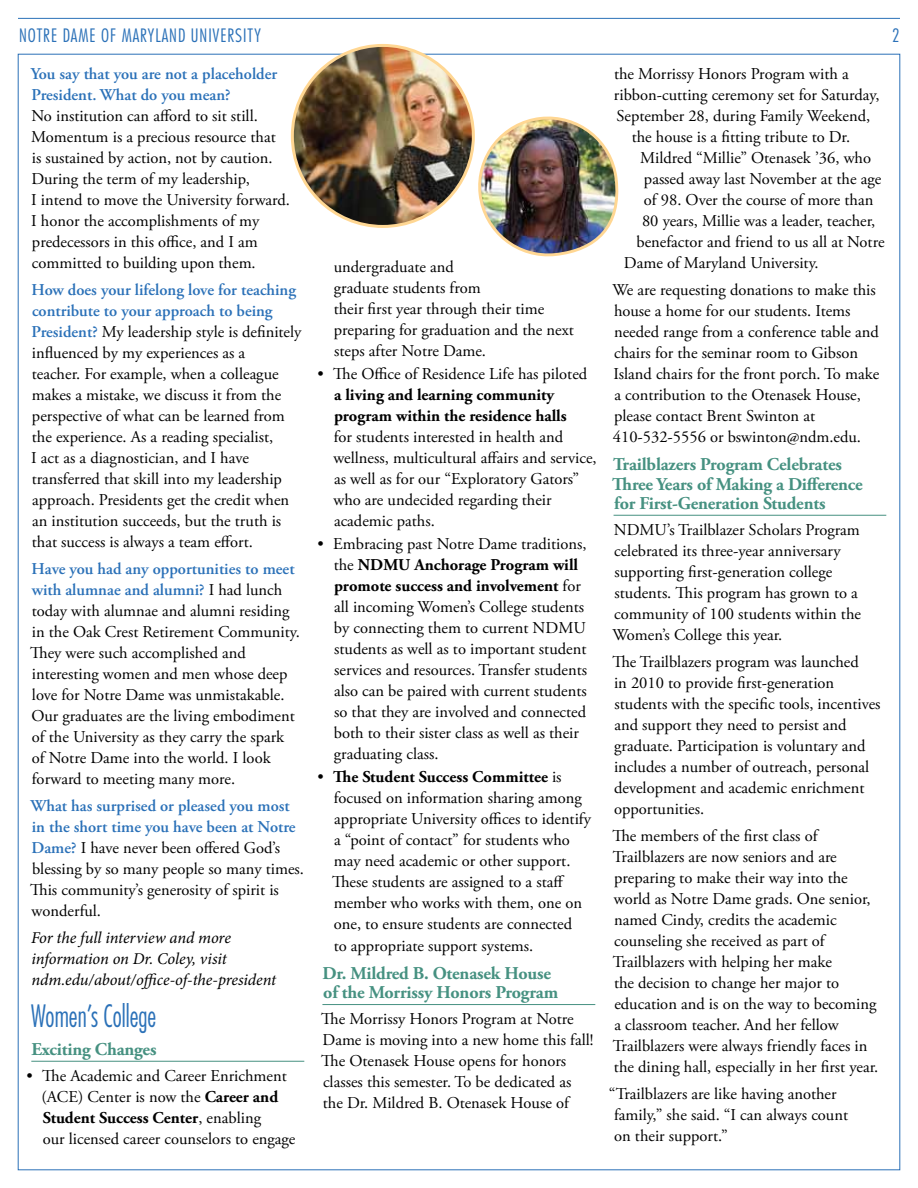
<style>
.page{position:relative;width:918px;height:1188px;background:#fff}
.page>*{position:absolute;margin:0;border:0;box-sizing:border-box;transform-origin:0 0}
.t1{font:300 condensed 30px "Futura Std";color:#2b71b8;scale:.85 1}
.t2{font:700 18px/19.5px "Adobe Garamond Pro";letter-spacing:-.01em;color:#469181}
.t3{font:300 condensed 18px "Futura Std";letter-spacing:.05em;color:#2b71b8}
.t4{font:16.5px/21px "Adobe Garamond Pro";color:#000}
.t5{font:italic 16.5px/21px "Minion Pro";letter-spacing:-.01em;color:#000}
.t6{font:700 16.5px/21px "Adobe Garamond Pro";color:#000}
.t7{font:600 16.5px/21px "Adobe Garamond Pro";color:#2b71b8}
.s1{font-weight:600;color:#2b71b8}
.s2{font-weight:700}
</style>
<div class="page">
<hr style="left:31px;top:1061px;width:273px;height:1px;background:#469181">
<hr style="left:322px;top:1004px;width:273px;height:1px;background:#469181">
<hr style="left:614px;top:515px;width:272px;height:1px;background:#469181">
<hr style="left:18px;top:18px;width:882px;height:1px;background:#2b71b8">
<img style="left:478px;top:116px;width:141px;height:141px">
<img style="left:292px;top:45px;width:181px;height:181px;border-radius:91px">
<p class="t3" style="left:19px;top:25px;width:17px">NOTRE</p>
<p class="t3" style="left:63px;top:25px;width:159px">DAME OF MARYLAND UNIVERS</p>
<p class="t3" style="left:243px;top:25px;width:12px">ITY</p>
<p class="t7" style="left:31px;top:63px;width:248px">You say that you are not a placeholder<br>President. What do you mean?</p>
<p class="t4" style="left:31px;top:105px;width:260px">No institution can afford to sit still.<br>Momentum is a precious resource that<br>is sustained by action, not by caution.<br>During the term of my leadership,<br>I intend to move the University forward.<br>I honor the accomplishments of my predecessors in this office, and I am committed to building upon them.</p>
<p class="t4" style="left:31px;top:279px;width:272px"><span class="s1">How does your lifelong love for teaching contribute to your approach to being President?</span> My leadership style is definitely influenced by my experiences as a<br>teacher. For example, when a colleague makes a mistake, we discuss it from the perspective of what can be learned from the experience. As a reading specialist,<br>I act as a diagnostician, and I have transferred that skill into my leadership approach. Presidents get the credit when an institution succeeds, but the truth is that success is always a team effort.</p>
<p class="t4" style="left:30px;top:559px;width:271px"><span class="s1">Have you had any opportunities to meet with alumnae and alumni?</span> I had lunch today with alumnae and alumni residing in the Oak Crest Retirement Community.<br>They were such accomplished and interesting women and men whose deep love for Notre Dame was unmistakable.<br>Our graduates are the living embodiment of the University as they carry the spark<br>of Notre Dame into the world. I look forward to meeting many more.</p>
<p class="t4" style="left:30px;top:796px;width:275px"><span class="s1">What has surprised or pleased you most in the short time you have been at Notre Dame?</span> I have never been offered God’s blessing by so many people so many times.<br>This community’s generosity of spirit is wonderful.</p>
<p class="t5" style="left:31px;top:927px;width:247px">For the full interview and more information on Dr. Coley, visit ndm.edu/about/office-of-the-president</p>
<h1 class="t1" style="left:31px;top:998px;width:149px">WOMEN’S COLLEGE</h1>
<p class="t2" style="left:31px;top:1040px;width:126px">Exciting Changes</p>
<p class="t4" style="left:42px;top:1065px;width:255px;text-indent:-15px">• The Academic and Career Enrichment (ACE) Center is now the <span class="s2">Career and Student Success Center</span>, enabling<br>our licensed career counselors to engage</p>
<p class="t4" style="left:334px;top:257px;width:242px">undergraduate and<br>graduate students from<br>their first year through their time preparing for graduation and the next steps after Notre Dame.</p>
<p class="t4" style="left:318px;top:364px;width:271px">• The Office of Residence Life has piloted</p>
<p class="t6" style="left:334px;top:385px;width:234px">a living and learning community program within the residence halls</p>
<p class="t4" style="left:333px;top:427px;width:265px">for students interested in health and wellness, multicultural affairs and service, as well as for our “Exploratory Gators” who are undecided regarding their academic paths.</p>
<p class="t4" style="left:334px;top:534px;width:255px;text-indent:-16px">• Embracing past Notre Dame traditions, the <span class="s2">NDMU Anchorage Program will promote success and involvement</span> for all incoming Women’s College students by connecting them to current NDMU students as well as to important student services and resources. Transfer students also can be paired with current students so that they are involved and connected both to their sister class as well as their graduating class.</p>
<p class="t4" style="left:332px;top:767px;width:260px;text-indent:-14px">• <span class="s2">The Student Success Committee</span> is focused on information sharing among appropriate University offices to identify a “point of contact” for students who may need academic or other support.<br>These students are assigned to a staff member who works with them, one on one, to ensure students are connected<br>to appropriate support systems.</p>
<p class="t2" style="left:323px;top:964px;width:237px">Dr. Mildred B. Otenasek House of the Morrissy Honors Program</p>
<p class="t4" style="left:321px;top:1009px;width:274px">The Morrissy Honors Program at Notre Dame is moving into a new home this fall!<br>The Otenasek House opens for honors classes this semester. To be dedicated as the Dr. Mildred B. Otenasek House of</p>
<p class="t3" style="left:892px;top:25px;width:9px">2</p>
<p class="t4" style="left:614px;top:63px;width:236px">the Morrissy Honors Program with a</p>
<p class="t4" style="left:614px;top:84px;width:267px">ribbon-cutting ceremony set for Saturday,</p>
<p class="t4" style="left:617px;top:105px;width:255px">September 28, during Family Weekend,</p>
<p class="t4" style="left:632px;top:126px;width:220px">the house is a fitting tribute to Dr.</p>
<p class="t4" style="left:640px;top:147px;width:232px">Mildred “Millie” Otenasek ’36, who</p>
<p class="t4" style="left:644px;top:168px;width:239px">passed away last November at the age</p>
<p class="t4" style="left:644px;top:189px;width:231px">of 98. Over the course of more than</p>
<p class="t4" style="left:642px;top:210px;width:235px">80 years, Millie was a leader, teacher,</p>
<p class="t4" style="left:637px;top:231px;width:250px">benefactor and friend to us all at Notre</p>
<p class="t4" style="left:624px;top:252px;width:196px">Dame of Maryland University.</p>
<p class="t4" style="left:612px;top:279px;width:268px">We are requesting donations to make this house a home for our students. Items needed range from a conference table and chairs for the seminar room to Gibson Island chairs for the front porch. To make a contribution to the Otenasek House, please contact Brent Swinton at 410-532-5556 or bswinton@ndm.edu.</p>
<p class="t2" style="left:612px;top:455px;width:252px">Trailblazers Program Celebrates<br>Three Years of Making a Difference for First-Generation Students</p>
<p class="t4" style="left:612px;top:519px;width:250px">NDMU’s Trailblazer Scholars Program celebrated its three-year anniversary supporting first-generation college students. This program has grown to a community of 100 students within the Women’s College this year.</p>
<p class="t4" style="left:612px;top:651px;width:270px">The Trailblazers program was launched<br>in 2010 to provide first-generation students with the specific tools, incentives and support they need to persist and graduate. Participation is voluntary and includes a number of outreach, personal development and academic enrichment opportunities.</p>
<p class="t4" style="left:612px;top:825px;width:268px">The members of the first class of Trailblazers are now seniors and are preparing to make their way into the world as Notre Dame grads. One senior, named Cindy, credits the academic counseling she received as part of Trailblazers with helping her make<br>the decision to change her major to education and is on the way to becoming a classroom teacher. And her fellow Trailblazers were always friendly faces in the dining hall, especially in her first year.</p>
<p class="t4" style="left:614px;top:1084px;width:236px;text-indent:-5px">“Trailblazers are like having another family,” she said. “I can always count on their support.”</p>
</div>
